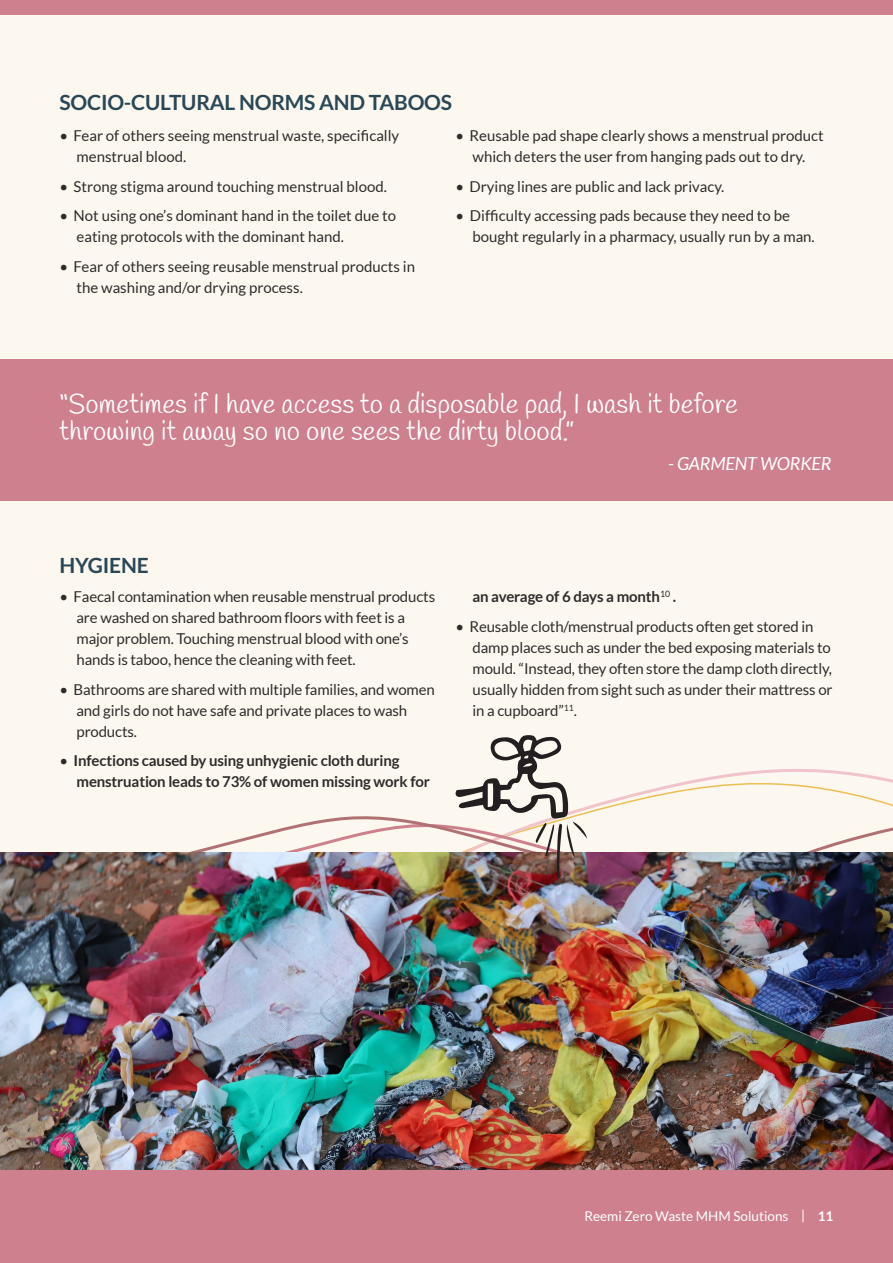
<style>
.page{position:relative;width:893px;height:1263px;background:#fcf8ef}
.page>*{position:absolute;margin:0;border:0;box-sizing:border-box;transform-origin:0 0}
.t1{font:27px/27px "Handlee";color:#fff}
.t2{font:700 21px "Lato";letter-spacing:-.01em;color:#294756}
.t3{font:italic 18px "Lato";letter-spacing:-.01em;color:#fff}
.t4{font:15px/21px "Lato";letter-spacing:-.01em;color:#2e2b2c}
.t5{font:700 15px/21px "Lato";letter-spacing:-.01em;color:#2e2b2c}
.t6{font:13.5px "Lato";color:#fff}
.s1{font-weight:400}
.s2{font-weight:700}
</style>
<div class="page">
<div style="left:0;top:1169px;width:893px;height:94px;background:#ce808e"></div>
<div style="left:0;top:0;width:893px;height:15px;background:#ce808e"></div>
<div style="left:0;top:359px;width:893px;height:142px;background:#ce808e"></div>
<svg style="left:5px;top:769px;width:888px;height:401px"></svg>
<svg style="left:13px;top:804px;width:880px;height:48px"></svg>
<img style="left:0;top:852px;width:893px;height:317px">
<img style="left:455px;top:735px;width:132px;height:143px">
<p class="t2" style="left:60px;top:91px;width:394px">SOCIO-CULTURAL NORMS AND TABOOS</p>
<p class="t4" style="left:77px;top:125px;width:324px;text-indent:-17px">• Fear of others seeing menstrual waste, specifically menstrual blood.</p>
<p class="t4" style="left:60px;top:176px;width:329px">• Strong stigma around touching menstrual blood.</p>
<p class="t4" style="left:77px;top:205px;width:321px;text-indent:-17px">• Not using one’s dominant hand in the toilet due to eating protocols with the dominant hand.</p>
<p class="t4" style="left:77px;top:256px;width:340px;text-indent:-17px">• Fear of others seeing reusable menstrual products in the washing and/or drying process.</p>
<p class="t4" style="left:455px;top:125px;width:370px;text-align:center">• Reusable pad shape clearly shows a menstrual product which deters the user from hanging pads out to dry.</p>
<p class="t4" style="left:455px;top:176px;width:270px">• Drying lines are public and lack privacy.</p>
<p class="t4" style="left:472px;top:205px;width:344px;text-indent:-17px">• Difficulty accessing pads because they need to be bought regularly in a pharmacy, usually run by a man.</p>
<p class="t1" style="left:60px;top:392px;width:680px">“Sometimes if I have access to a disposable pad, I wash it before throwing it away so no one sees the dirty blood.”</p>
<p class="t3" style="left:668px;top:453px;width:165px">- GARMENT WORKER</p>
<p class="t2" style="left:60px;top:553px;width:91px">HYGIENE</p>
<p class="t4" style="left:77px;top:586px;width:360px;text-indent:-17px">• Faecal contamination when reusable menstrual products are washed on shared bathroom floors with feet is a major problem. Touching menstrual blood with one’s hands is taboo, hence the cleaning with feet.</p>
<p class="t4" style="left:77px;top:679px;width:360px;text-indent:-17px">• Bathrooms are shared with multiple families, and women and girls do not have safe and private places to wash products.</p>
<p class="t5" style="left:77px;top:750px;width:355px;text-indent:-17px"><span class="s1">•</span> Infections caused by using unhygienic cloth during menstruation leads to 73% of women missing work for</p>
<p class="t5" style="left:472px;top:586px;width:205px">an average of 6 days a month<sup>10</sup> .</p>
<p class="t4" style="left:472px;top:616px;width:362px;text-indent:-17px">• Reusable cloth/menstrual products often get stored in damp places such as under the bed exposing materials to mould. “Instead, they often store the damp cloth directly, usually hidden from sight such as under their mattress or in a cupboard”<sup>11</sup>.</p>
<p class="t6" style="left:584px;top:1208px;width:250px">Reemi Zero Waste MHM Solutions | <span class="s2">11</span></p>
</div>
